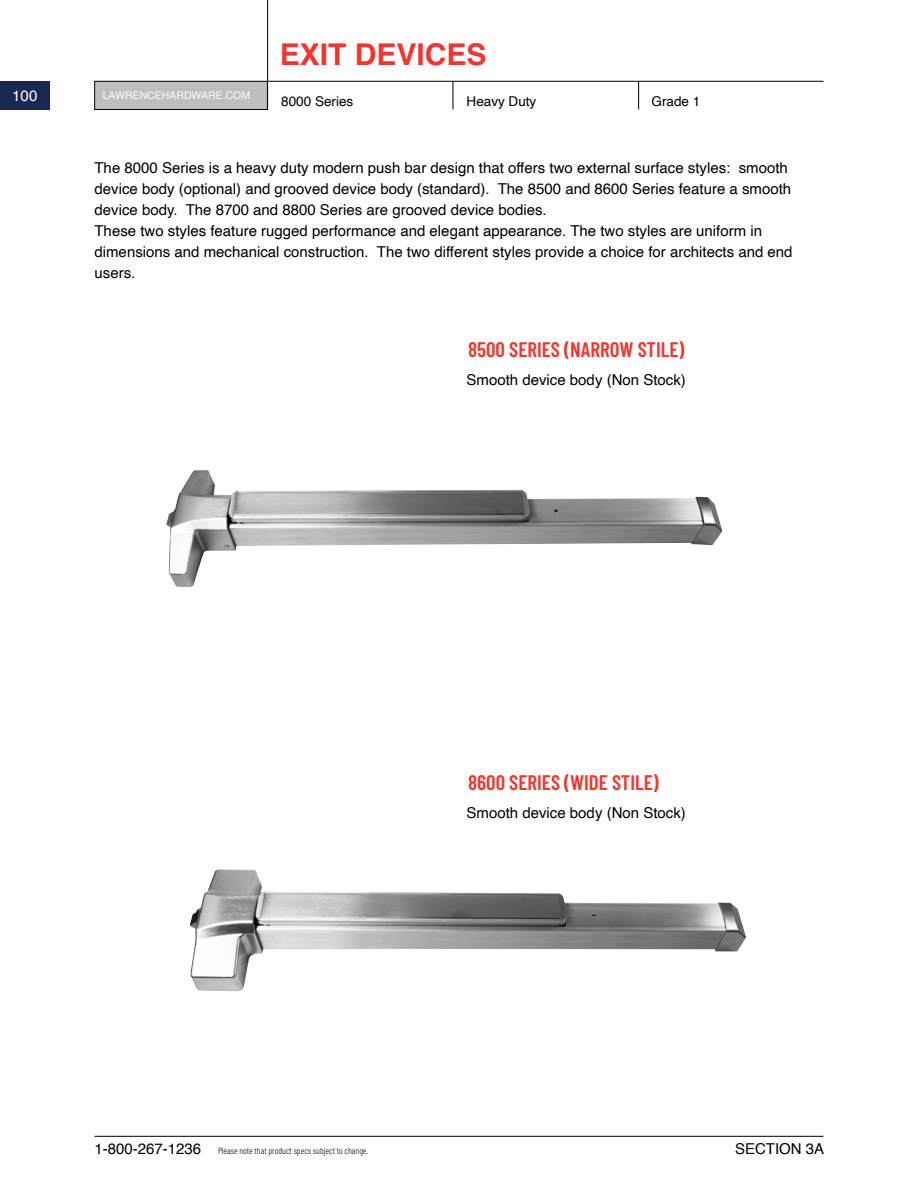
<style>
.page{position:relative;width:918px;height:1188px;background:#fff}
.page>*{position:absolute;margin:0;border:0;box-sizing:border-box;transform-origin:0 0}
.t1{font:700 30px "Helvetica";color:#ee372f}
.t2{font:600 21px "Barlow Condensed";color:#ee372f}
.t3{font:15px/21px "Helvetica";color:#000}
.t4{font:15px "Helvetica";color:#fff}
.t5{font:13.5px "Helvetica";color:#000}
.t6{font:10.5px "Helvetica";color:#fff}
.t7{font:300 9px "Barlow Condensed";color:#000}
</style>
<div class="page">
<img style="left:166px;top:470px;width:556px;height:117px">
<img style="left:190px;top:869px;width:556px;height:122px">
<hr style="left:267px;top:0;width:1px;height:110px;background:#000">
<svg style="left:453px;top:82px;width:1px;height:28px"></svg>
<svg style="left:638px;top:82px;width:1px;height:27px"></svg>
<hr style="left:268px;top:81px;width:556px;height:1px;background:#000">
<div style="left:95px;top:81px;width:172px;height:29px;background:#bcbec0"></div>
<div style="left:94px;top:81px;width:174px;height:29px;border:1px solid #000"></div>
<div style="left:0;top:81px;width:50px;height:29px;background:#1d2754"></div>
<hr style="left:94px;top:1136px;width:730px;height:1px;background:#000">
<p class="t4" style="left:12px;top:84px;width:27px">100</p>
<p class="t6" style="left:103px;top:87px;width:149px">LAWRENCEHARDWARE.COM</p>
<h1 class="t1" style="left:280px;top:36px;width:208px">EXIT DEVICES</h1>
<p class="t5" style="left:281px;top:90px;width:74px">8000 Series</p>
<p class="t5" style="left:467px;top:90px;width:71px">Heavy Duty</p>
<p class="t5" style="left:652px;top:90px;width:50px">Grade 1</p>
<p class="t3" style="left:94px;top:158px;width:700px">The 8000 Series is a heavy duty modern push bar design that offers two external surface styles: smooth device body (optional) and grooved device body (standard). The 8500 and 8600 Series feature a smooth device body. The 8700 and 8800 Series are grooved device bodies.<br>These two styles feature rugged performance and elegant appearance. The two styles are uniform in dimensions and mechanical construction. The two different styles provide a choice for architects and end users.</p>
<h2 class="t2" style="left:468px;top:334px;width:218px">8500 SERIES (NARROW STILE)</h2>
<p class="t3" style="left:467px;top:369px;width:221px">Smooth device body (Non Stock)</p>
<h2 class="t2" style="left:468px;top:767px;width:192px">8600 SERIES (WIDE STILE)</h2>
<p class="t3" style="left:467px;top:802px;width:221px">Smooth device body (Non Stock)</p>
<p class="t3" style="left:94px;top:1139px;width:108px">1-800-267-1236</p>
<p class="t3" style="left:735px;top:1139px;width:91px">SECTION 3A</p>
<p class="t7" style="left:218px;top:1144px;width:152px">Please note that product specs subject to change.</p>
</div>
